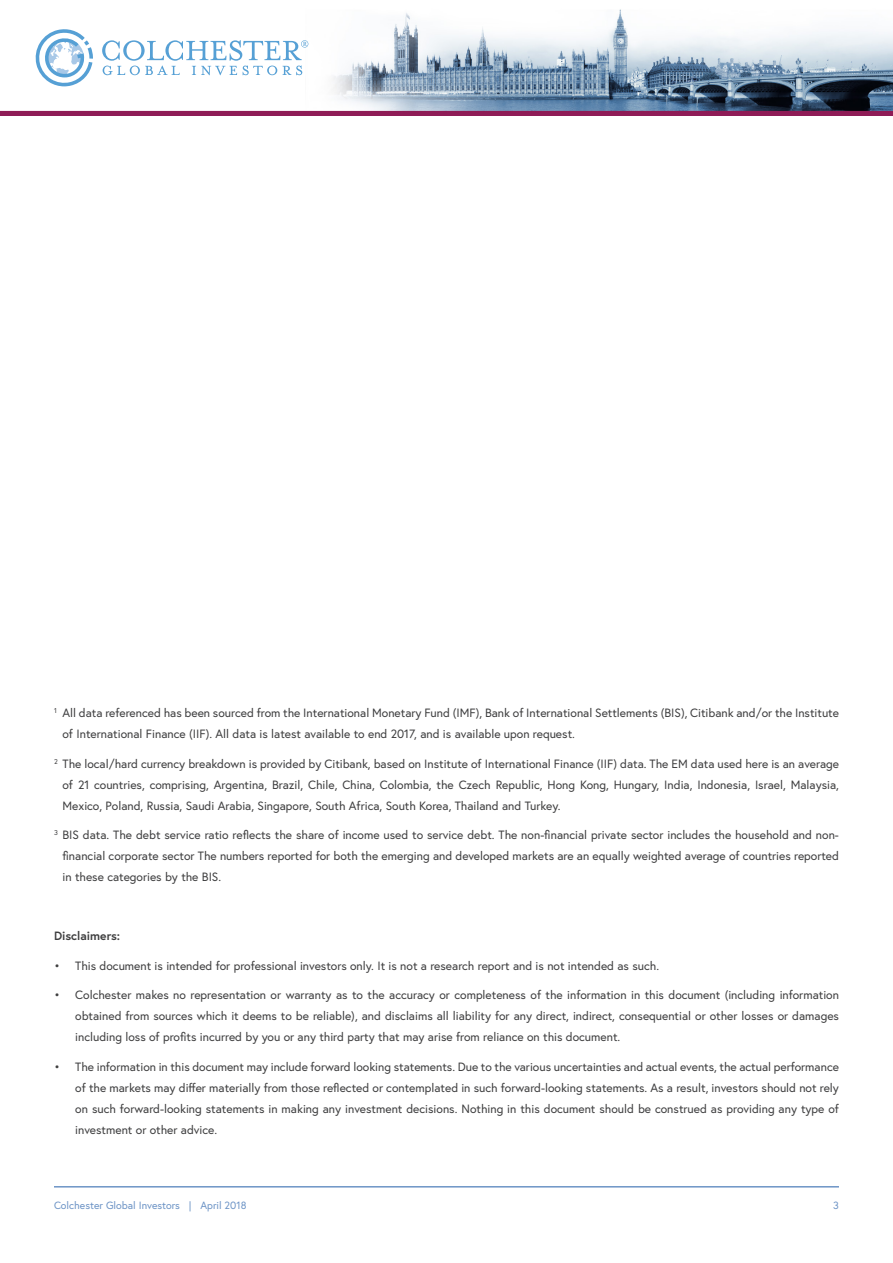
<style>
.page{position:relative;width:893px;height:1263px;background:#fff}
.page>*{position:absolute;margin:0;border:0;box-sizing:border-box;transform-origin:0 0}
.t1{font:12px/21px "Europa";color:#3e3e3f;text-align:justify}
.t2{font:700 12px "Europa";color:#3e3e3f}
.t3{font:10.5px "Europa";color:#6d94c6}
</style>
<div class="page">
<hr style="left:54px;top:1186px;width:785px;height:1px;background:#6d94c6">
<img style="left:0;top:9px;width:893px;height:106px">
<svg style="left:35px;top:28px;width:58px;height:58px"></svg>
<svg style="left:102px;top:40px;width:206px;height:35px"></svg>
<p class="t1" style="left:63px;top:702px;width:778px;text-indent:-9px"><sup>1</sup> All data referenced has been sourced from the International Monetary Fund (IMF), Bank of International Settlements (BIS), Citibank and/or the Institute of International Finance (IIF). All data is latest available to end 2017, and is available upon request.</p>
<p class="t1" style="left:63px;top:753px;width:778px;text-indent:-9px"><sup>2</sup> The local/hard currency breakdown is provided by Citibank, based on Institute of International Finance (IIF) data. The EM data used here is an average of 21 countries, comprising, Argentina, Brazil, Chile, China, Colombia, the Czech Republic, Hong Kong, Hungary, India, Indonesia, Israel, Malaysia, Mexico, Poland, Russia, Saudi Arabia, Singapore, South Africa, South Korea, Thailand and Turkey.</p>
<p class="t1" style="left:63px;top:824px;width:778px;text-indent:-9px"><sup>3</sup> BIS data. The debt service ratio reflects the share of income used to service debt. The non-financial private sector includes the household and non&shy;financial corporate sector The numbers reported for both the emerging and developed markets are an equally weighted average of countries reported in these categories by the BIS.</p>
<p class="t2" style="left:54px;top:928px;width:68px">Disclaimers:</p>
<p class="t1" style="left:54px;top:955px;width:607px">• This document is intended for professional investors only. It is not a research report and is not intended as such.</p>
<p class="t1" style="left:75px;top:984px;width:765px;text-indent:-21px">• Colchester makes no representation or warranty as to the accuracy or completeness of the information in this document (including information obtained from sources which it deems to be reliable), and disclaims all liability for any direct, indirect, consequential or other losses or damages including loss of profits incurred by you or any third party that may arise from reliance on this document.</p>
<p class="t1" style="left:75px;top:1056px;width:765px;text-indent:-21px">• The information in this document may include forward looking statements. Due to the various uncertainties and actual events, the actual performance of the markets may differ materially from those reflected or contemplated in such forward-looking statements. As a result, investors should not rely on such forward-looking statements in making any investment decisions. Nothing in this document should be construed as providing any type of investment or other advice.</p>
<p class="t3" style="left:54px;top:1198px;width:194px">Colchester Global Investors | April 2018</p>
<p class="t3" style="left:833px;top:1198px;width:7px">3</p>
</div>
